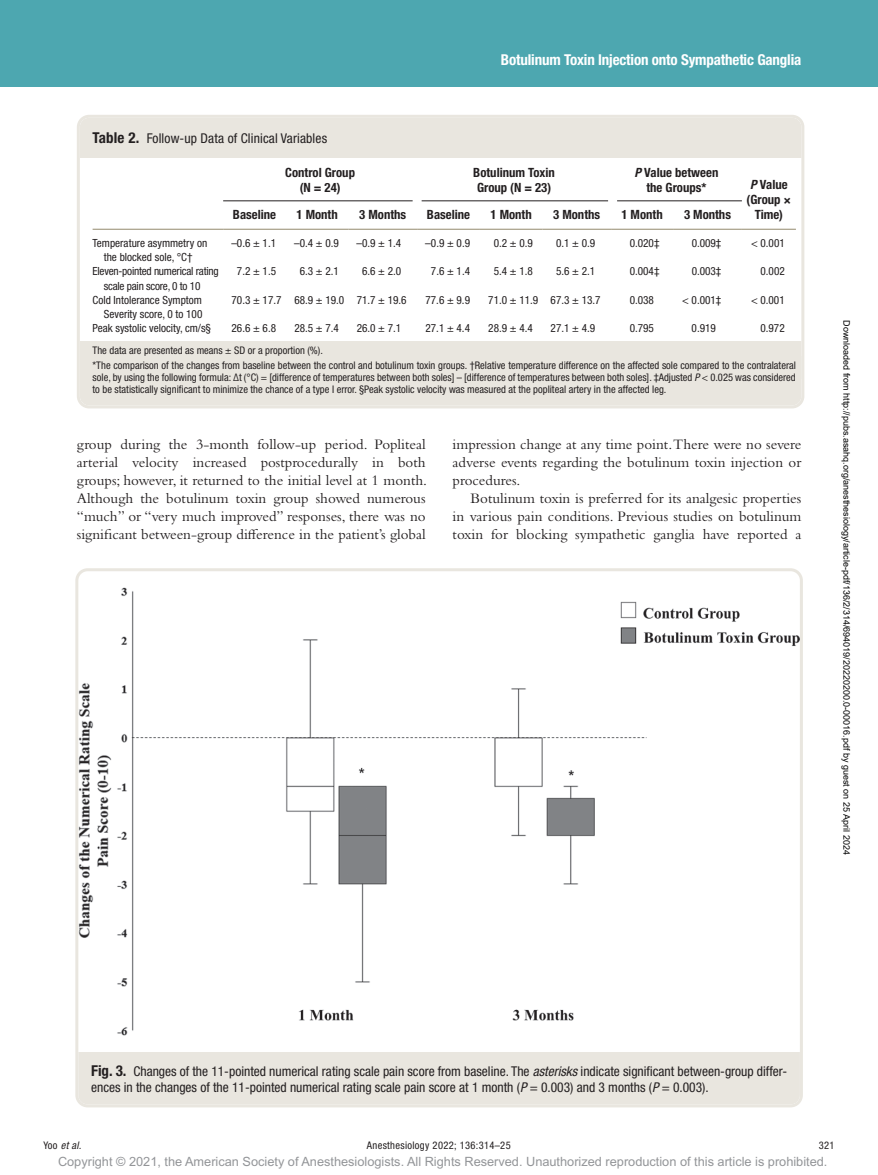
<style>
.page{position:relative;width:878px;height:1175px;background:#fff}
.page>*{position:absolute;margin:0;border:0;box-sizing:border-box;transform-origin:0 0}
.t1{font:15px/18px "Bembo Std";color:#231f20;text-align:justify}
.t2{font:700 condensed 15px "Helvetica Neue LT Std";letter-spacing:-.01em;color:#fff}
.t3{font:condensed 13.5px/15.8px "Helvetica Neue LT Std";color:#231f20}
.t4{font:700 condensed 12.75px/15px "Helvetica Neue LT Std";color:#231f20;text-align:center}
.t5{font:12.75px "Arial MT Std";color:#939598}
.t6{font:condensed 11.25px/14.2px "Helvetica Neue LT Std";color:#231f20;text-align:center}
.t7{font:condensed 11.25px/14.2px "Helvetica Neue LT Std";letter-spacing:-.02em;color:#231f20}
.t8{font:condensed 10.5px/15px "Helvetica Neue LT Std";color:#231f20}
.t9{font:condensed 10.5px "Helvetica Neue LT Std";letter-spacing:.03em;color:#231f20}
.t10{font:italic condensed 10.5px "Helvetica Neue LT Std";color:#231f20}
.t11{font:9px "Arial";color:#000}
.s1{font-weight:700;font-size:15px}
.s2{font-style:italic}
.s3{font-style:normal}
</style>
<div class="page">
<div style="left:0;top:0;width:878px;height:86px;background:#4da7b0"></div>
<img style="left:79px;top:588px;width:719px;height:447px">
<div style="left:78px;top:1052px;width:721px;height:52px;background:#e9e6df"></div>
<div style="left:75px;top:568px;width:727px;height:539px;border:3px solid #e9e6df;border-radius:11px"></div>
<hr style="left:93px;top:229px;width:130px;height:1px;background:#9f967d">
<hr style="left:223px;top:229px;width:63px;height:1px;background:#9f967d">
<hr style="left:286px;top:229px;width:62px;height:1px;background:#9f967d">
<hr style="left:348px;top:229px;width:69px;height:1px;background:#9f967d">
<hr style="left:417px;top:229px;width:63px;height:1px;background:#9f967d">
<hr style="left:480px;top:229px;width:62px;height:1px;background:#9f967d">
<hr style="left:542px;top:229px;width:69px;height:1px;background:#9f967d">
<hr style="left:611px;top:229px;width:62px;height:1px;background:#9f967d">
<hr style="left:673px;top:229px;width:68px;height:1px;background:#9f967d">
<hr style="left:741px;top:229px;width:54px;height:1px;background:#9f967d">
<div style="left:80px;top:118px;width:721px;height:40px;background:#e9e6df"></div>
<hr style="left:223px;top:200px;width:189px;height:1px;background:#231f20">
<hr style="left:421px;top:200px;width:187px;height:1px;background:#231f20">
<hr style="left:617px;top:200px;width:124px;height:1px;background:#231f20">
<div style="left:80px;top:342px;width:721px;height:37px;background:#e9e6df"></div>
<div style="left:80px;top:357px;width:721px;height:48px;background:#e9e6df"></div>
<div style="left:77px;top:115px;width:727px;height:293px;border:3px solid #e9e6df;border-radius:11px"></div>
<p class="t2" style="left:501px;top:51px;width:302px">Botulinum Toxin Injection onto Sympathetic Ganglia</p>
<p class="t3" style="left:93px;top:130px;width:236px"><span class="s1">Table 2.</span> Follow-up Data of Clinical Variables</p>
<p class="t4" style="left:285px;top:164px;width:71px">Control Group (N = 24)</p>
<p class="t4" style="left:473px;top:164px;width:83px;text-align:left">Botulinum Toxin<br>Group (N = 23)</p>
<p class="t4" style="left:634px;top:164px;width:85px"><span class="s2">P</span> Value between the Groups*</p>
<p class="t4" style="left:746px;top:177px;width:46px;text-align:left"><span class="s2">P</span> Value (Group ×</p>
<p class="t4" style="left:233px;top:207px;width:45px">Baseline</p>
<p class="t4" style="left:296px;top:207px;width:43px">1 Month</p>
<p class="t4" style="left:359px;top:207px;width:48px">3 Months</p>
<p class="t4" style="left:427px;top:207px;width:45px">Baseline</p>
<p class="t4" style="left:490px;top:207px;width:43px">1 Month</p>
<p class="t4" style="left:553px;top:207px;width:48px">3 Months</p>
<p class="t4" style="left:621px;top:207px;width:43px">1 Month</p>
<p class="t4" style="left:684px;top:207px;width:48px">3 Months</p>
<p class="t4" style="left:754px;top:207px;width:30px">Time)</p>
<p class="t6" style="left:93px;top:236px;width:116px">Temperature asymmetry on the blocked sole, °C†</p>
<p class="t6" style="left:231px;top:236px;width:46px">–0.6 ± 1.1</p>
<p class="t6" style="left:294px;top:236px;width:46px">–0.4 ± 0.9</p>
<p class="t6" style="left:356px;top:236px;width:46px">–0.9 ± 1.4</p>
<p class="t6" style="left:425px;top:236px;width:46px">–0.9 ± 0.9</p>
<p class="t6" style="left:493px;top:236px;width:41px">0.2 ± 0.9</p>
<p class="t6" style="left:556px;top:236px;width:41px">0.1 ± 0.9</p>
<p class="t6" style="left:629px;top:236px;width:31px">0.020‡</p>
<p class="t6" style="left:691px;top:236px;width:31px">0.009‡</p>
<p class="t6" style="left:751px;top:236px;width:35px">&lt; 0.001</p>
<p class="t7" style="left:104px;top:264px;width:116px;text-indent:-11px">Eleven-pointed numerical rating scale pain score, 0 to 10</p>
<p class="t6" style="left:237px;top:264px;width:41px">7.2 ± 1.5</p>
<p class="t6" style="left:300px;top:264px;width:41px">6.3 ± 2.1</p>
<p class="t6" style="left:362px;top:264px;width:41px">6.6 ± 2.0</p>
<p class="t6" style="left:431px;top:264px;width:41px">7.6 ± 1.4</p>
<p class="t6" style="left:493px;top:264px;width:41px">5.4 ± 1.8</p>
<p class="t6" style="left:556px;top:264px;width:41px">5.6 ± 2.1</p>
<p class="t6" style="left:629px;top:264px;width:31px">0.004‡</p>
<p class="t6" style="left:691px;top:264px;width:31px">0.003‡</p>
<p class="t6" style="left:760px;top:264px;width:26px">0.002</p>
<p class="t6" style="left:93px;top:292px;width:111px;text-align:right">Cold Intolerance Symptom<br>Severity score, 0 to 100</p>
<p class="t6" style="left:231px;top:292px;width:177px">70.3 ± 17.7 68.9 ± 19.0 71.7 ± 19.6</p>
<p class="t6" style="left:425px;top:292px;width:46px">77.6 ± 9.9</p>
<p class="t6" style="left:488px;top:292px;width:114px">71.0 ± 11.9 67.3 ± 13.7</p>
<p class="t6" style="left:629px;top:292px;width:26px">0.038</p>
<p class="t6" style="left:682px;top:292px;width:41px">&lt; 0.001‡</p>
<p class="t6" style="left:751px;top:292px;width:35px">&lt; 0.001</p>
<p class="t6" style="left:93px;top:321px;width:120px">Peak systolic velocity, cm/s§</p>
<p class="t6" style="left:231px;top:321px;width:46px">26.6 ± 6.8</p>
<p class="t6" style="left:294px;top:321px;width:46px">28.5 ± 7.4</p>
<p class="t6" style="left:356px;top:321px;width:46px">26.0 ± 7.1</p>
<p class="t6" style="left:425px;top:321px;width:46px">27.1 ± 4.4</p>
<p class="t6" style="left:488px;top:321px;width:46px">28.9 ± 4.4</p>
<p class="t6" style="left:550px;top:321px;width:46px">27.1 ± 4.9</p>
<p class="t6" style="left:629px;top:321px;width:26px">0.795</p>
<p class="t6" style="left:691px;top:321px;width:26px">0.919</p>
<p class="t6" style="left:760px;top:321px;width:26px">0.972</p>
<p class="t8" style="left:93px;top:342px;width:704px">The data are presented as means ± SD or a proportion (%).<br>*The comparison of the changes from baseline between the control and botulinum toxin groups. †Relative temperature difference on the affected sole compared to the contralateral</p>
<p class="t8" style="left:93px;top:371px;width:704px;line-height:12px">sole, by using the following formula: ∆t (°C) = [difference of temperatures between both soles] – [difference of temperatures between both soles]. ‡Adjusted <span class="s2">P</span> &lt; 0.025 was considered to be statistically significant to minimize the chance of a type I error. §Peak systolic velocity was measured at the popliteal artery in the affected leg.</p>
<p class="t1" style="left:77px;top:434px;width:352px">group during the 3-month follow-up period. Popliteal arterial velocity increased postprocedurally in both groups; however, it returned to the initial level at 1 month.<br>Although the botulinum toxin group showed numerous “much” or “very much improved” responses, there was no significant between-group difference in the patient’s global</p>
<p class="t1" style="left:452px;top:434px;width:350px">impression change at any time point. There were no severe adverse events regarding the botulinum toxin injection or procedures.</p>
<p class="t1" style="left:452px;top:488px;width:350px;text-indent:18px">Botulinum toxin is preferred for its analgesic properties in various pain conditions. Previous studies on botulinum toxin for blocking sympathetic ganglia have reported a</p>
<p class="t11" style="left:850px;top:320px;width:536px;rotate:90deg">Downloaded from http://pubs.asahq.org/anesthesiology/article-pdf/136/2/314/694019/20220200.0-00016.pdf by guest on 25 April 2024</p>
<p class="t3" style="left:91px;top:1063px;width:697px"><span class="s1">Fig. 3.</span> Changes of the 11-pointed numerical rating scale pain score from baseline. The <span class="s2">asterisks</span> indicate significant between-group differ&shy;ences in the changes of the 11-pointed numerical rating scale pain score at 1 month (<span class="s2">P</span> = 0.003) and 3 months (<span class="s2">P</span> = 0.003).</p>
<p class="t10" style="left:44px;top:1139px;width:39px"><span class="s3">Yoo</span> et al.</p>
<p class="t9" style="left:372px;top:1139px;width:140px">nesthesiology 2022; 136:314–25</p>
<p class="t8" style="left:818px;top:1138px;width:17px">321</p>
<p class="t5" style="left:58px;top:1154px;width:771px">Copyright © 2021, the American Society of Anesthesiologists. All Rights Reserved. Unauthorized reproduction of this article is prohibited.</p>
</div>
